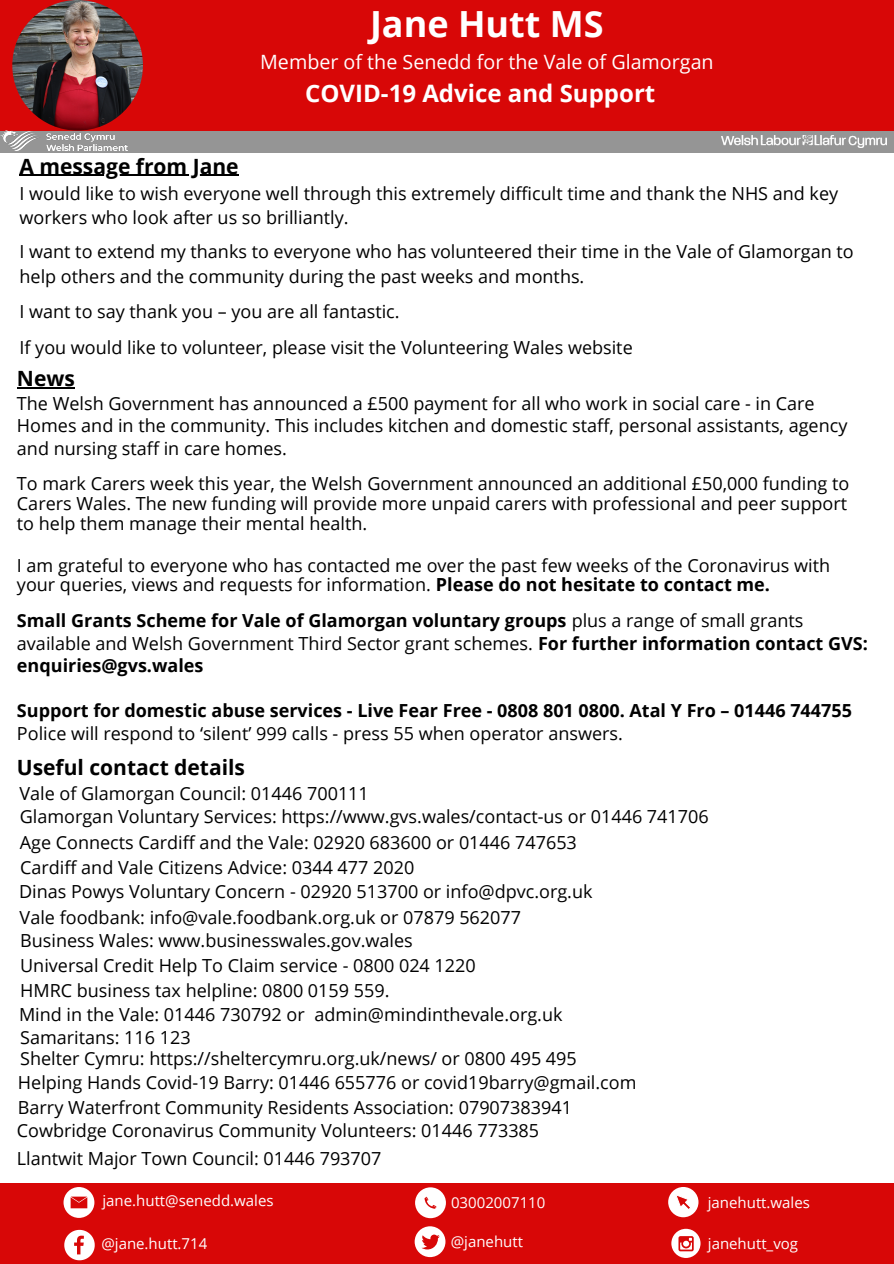
<style>
.page{position:relative;width:894px;height:1264px;background:#fff}
.page>*{position:absolute;margin:0;border:0;box-sizing:border-box;transform-origin:0 0}
.t1{font:700 36px "Open Sans";color:#fff}
.t2{font:700 24px "Open Sans";color:#fff}
.t3{font:700 21px "Open Sans";color:#000}
.t4{font:19.65px "Open Sans";color:#fff}
.t5{font:18px/24.8px "Open Sans";color:#000}
.t6{font:700 18px/22.5px "Open Sans";color:#000}
.t7{font:15px "Open Sans";color:#fff}
.s1{font-weight:700}
.s2{font-weight:400}
</style>
<div class="page">
<div style="left:0;top:1183px;width:893px;height:80px;background:#d80707"></div>
<div style="left:415px;top:1187px;width:31px;height:31px;background:#fff;border-radius:50%"></div>
<svg style="left:424px;top:1196px;width:12px;height:12px"></svg>
<svg style="left:63px;top:1186px;width:31px;height:31px"></svg>
<svg style="left:71px;top:1196px;width:16px;height:12px"></svg>
<svg style="left:64px;top:1229px;width:31px;height:31px"></svg>
<div style="left:414px;top:1226px;width:31px;height:30px;background:#fff;border-radius:50%"></div>
<svg style="left:421px;top:1234px;width:18px;height:15px"></svg>
<svg style="left:671px;top:1228px;width:29px;height:29px"></svg>
<svg style="left:678px;top:1236px;width:15px;height:15px"></svg>
<div style="left:668px;top:1186px;width:30px;height:31px;background:#fff;border-radius:50%"></div>
<svg style="left:677px;top:1195px;width:13px;height:14px"></svg>
<div style="left:0;top:86px;width:893px;height:66px;background:#959595"></div>
<div style="left:0;top:0;width:893px;height:131px;background:#d80707"></div>
<img style="left:12px;top:0;width:131px;height:131px;border-radius:50%">
<img style="left:721px;top:135px;width:165px;height:13px">
<hr style="left:19px;top:175px;width:219px;height:1px;background:#000">
<hr style="left:17px;top:387px;width:58px;height:1px;background:#000">
<img style="left:0;top:131px;width:128px;height:20px">
<h1 class="t1" style="left:370px;top:-2px;width:235px">Jane Hutt MS</h1>
<p class="t4" style="left:260px;top:48px;width:455px">Member of the Senedd for the Vale of Glamorgan</p>
<h2 class="t2" style="left:305px;top:77px;width:351px">COVID-19 Advice and Support</h2>
<p class="t3" style="left:19px;top:151px;width:220px">A message from Jane</p>
<p class="t5" style="left:19px;top:180px;width:820px">I would like to wish everyone well through this extremely difficult time and thank the NHS and key workers who look after us so brilliantly.</p>
<p class="t5" style="left:19px;top:239px;width:835px">I want to extend my thanks to everyone who has volunteered their time in the Vale of Glamorgan to help others and the community during the past weeks and months.</p>
<p class="t5" style="left:19px;top:293px;width:614px;line-height:36px">I want to say thank you – you are all fantastic.<br>If you would like to volunteer, please visit the Volunteering Wales website</p>
<p class="t3" style="left:17px;top:364px;width:59px">News</p>
<p class="t5" style="left:17px;top:391px;width:831px;line-height:22.5px">The Welsh Government has announced a £500 payment for all who work in social care - in Care<br>Homes and in the community. This includes kitchen and domestic staff, personal assistants, agency and nursing staff in care homes.</p>
<p class="t5" style="left:17px;top:473px;width:833px;line-height:20.2px;text-align:justify">To mark Carers week this year, the Welsh Government announced an additional £50,000 funding to Carers Wales. The new funding will provide more unpaid carers with professional and peer support to help them manage their mental health.</p>
<p class="t5" style="left:17px;top:555px;width:814px;line-height:19.2px">I am grateful to everyone who has contacted me over the past few weeks of the Coronavirus with your queries, views and requests for information. <span class="s1">Please do not hesitate to contact me.</span></p>
<p class="t6" style="left:17px;top:609px;width:852px">Small Grants Scheme for Vale of Glamorgan voluntary groups <span class="s2">plus a range of small grants available and Welsh Government Third Sector grant schemes.</span> For further information contact GVS: enquiries@gvs.wales</p>
<p class="t6" style="left:17px;top:699px;width:836px">Support for domestic abuse services - Live Fear Free - 0808 801 0800. Atal Y Fro – 01446 744755</p>
<p class="t5" style="left:17px;top:720px;width:607px">Police will respond to ‘silent’ 999 calls - press 55 when operator answers.</p>
<p class="t3" style="left:17px;top:752px;width:230px">Useful contact details</p>
<p class="t5" style="left:19px;top:780px;width:351px">Vale of Glamorgan Council: 01446 700111</p>
<p class="t5" style="left:20px;top:804px;width:690px">Glamorgan Voluntary Services: https://www.gvs.wales/contact-us or 01446 741706</p>
<p class="t5" style="left:20px;top:829px;width:558px">Age Connects Cardiff and the Vale: 02920 683600 or 01446 747653<br>Cardiff and Vale Citizens Advice: 0344 477 2020</p>
<p class="t5" style="left:19px;top:878px;width:575px">Dinas Powys Voluntary Concern - 02920 513700 or info@dpvc.org.uk</p>
<p class="t5" style="left:20px;top:904px;width:503px">Vale foodbank: info@vale.foodbank.org.uk or 07879 562077</p>
<p class="t5" style="left:20px;top:927px;width:394px">Business Wales: www.businesswales.gov.wales</p>
<p class="t5" style="left:20px;top:977px;width:371px">HMRC business tax helpline: 0800 0159 559.</p>
<p class="t5" style="left:20px;top:952px;width:457px">Universal Credit Help To Claim service - 0800 024 1220</p>
<p class="t5" style="left:19px;top:1002px;width:545px;line-height:23.4px">Mind in the Vale: 01446 730792 or admin@mindinthevale.org.uk<br>Samaritans: 116 123</p>
<p class="t5" style="left:20px;top:1045px;width:558px">Shelter Cymru: https://sheltercymru.org.uk/news/ or 0800 495 495</p>
<p class="t5" style="left:18px;top:1068px;width:620px;line-height:25.3px">Helping Hands Covid-19 Barry: 01446 655776 or covid19barry@gmail.com<br>Barry Waterfront Community Residents Association: 07907383941</p>
<p class="t5" style="left:17px;top:1116px;width:523px;line-height:27px">Cowbridge Coronavirus Community Volunteers: 01446 773385<br>Llantwit Major Town Council: 01446 793707</p>
<p class="t7" style="left:102px;top:1190px;width:173px">jane.hutt@senedd.wales</p>
<p class="t7" style="left:451px;top:1191px;width:96px">03002007110</p>
<p class="t7" style="left:707px;top:1191px;width:104px">janehutt.wales</p>
<p class="t7" style="left:101px;top:1232px;width:107px">@jane.hutt.714</p>
<p class="t7" style="left:450px;top:1231px;width:74px">@janehutt</p>
<p class="t7" style="left:707px;top:1233px;width:92px">janehutt_vog</p>
</div>
